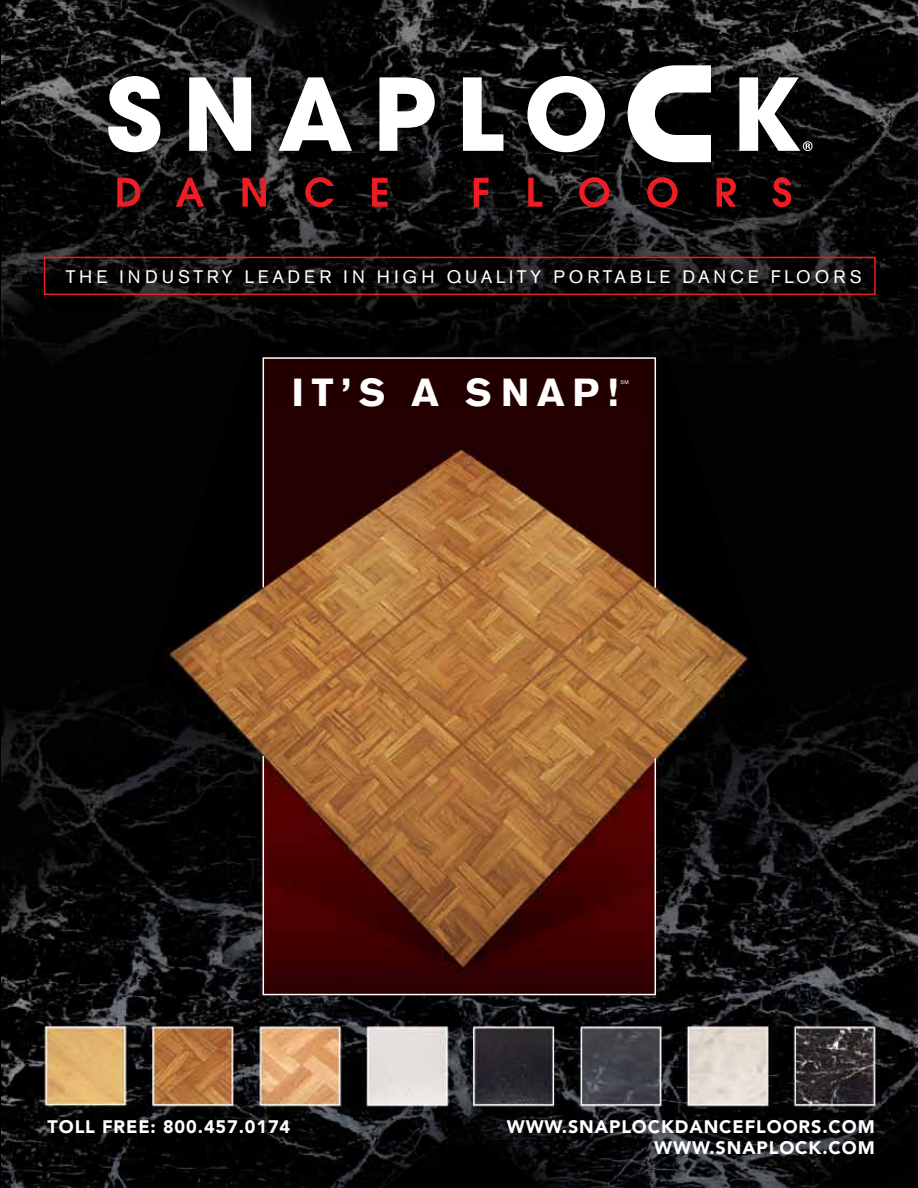
<style>
.page{position:relative;width:918px;height:1188px;background:#fff}
.page>*{position:absolute;margin:0;border:0;box-sizing:border-box;transform-origin:0 0}
.t1{font:700 38.85px "Akzidenz Grotesk BE";letter-spacing:.2em;color:#fff}
.t2{font:900 18px/21px "Avenir";letter-spacing:.05em;color:#fff;text-align:right}
.t3{font:18px "Akzidenz Grotesk BE";letter-spacing:.22em;color:#fff}
.t4{font:5.4px "Akzidenz Grotesk BE";color:#fff}
</style>
<div class="page">
<img style="left:0;top:0;width:918px;height:1188px">
<img style="left:76px;top:33px;width:769px;height:207px">
<svg style="left:108px;top:76px;width:52px;height:76px"></svg>
<svg style="left:189px;top:77px;width:62px;height:74px"></svg>
<svg style="left:279px;top:77px;width:73px;height:74px"></svg>
<svg style="left:379px;top:77px;width:56px;height:74px"></svg>
<svg style="left:463px;top:77px;width:40px;height:74px"></svg>
<svg style="left:527px;top:76px;width:78px;height:76px"></svg>
<svg style="left:628px;top:65px;width:83px;height:97px"></svg>
<svg style="left:739px;top:77px;width:74px;height:74px"></svg>
<svg style="left:117px;top:178px;width:24px;height:29px"></svg>
<svg style="left:176px;top:178px;width:28px;height:29px"></svg>
<svg style="left:242px;top:178px;width:24px;height:29px"></svg>
<svg style="left:305px;top:177px;width:29px;height:30px"></svg>
<svg style="left:372px;top:178px;width:16px;height:29px"></svg>
<svg style="left:474px;top:178px;width:15px;height:29px"></svg>
<svg style="left:528px;top:178px;width:14px;height:29px"></svg>
<svg style="left:579px;top:177px;width:30px;height:30px"></svg>
<svg style="left:647px;top:177px;width:31px;height:30px"></svg>
<svg style="left:717px;top:178px;width:19px;height:29px"></svg>
<svg style="left:772px;top:177px;width:19px;height:30px"></svg>
<div style="left:44px;top:257px;width:832px;height:38px;border:2px solid #ed1d24"></div>
<svg style="left:262px;top:357px;width:395px;height:232px;background:#532918"></svg>
<svg style="left:262px;top:754px;width:395px;height:242px;background:#6f331c"></svg>
<p class="t3" style="left:66px;top:266px;width:798px">THE INDUSTRY LEADER IN HIGH QUALITY PORTABLE DANCE FLOORS</p>
<h1 class="t1" style="left:292px;top:370px;width:328px">IT’S A SNAP!</h1>
<p class="t4" style="left:620px;top:379px;width:10px">SM</p>
<p class="t2" style="left:48px;top:1116px;width:244px">TOLL FREE: 800.457.0174</p>
<p class="t2" style="left:507px;top:1116px;width:369px">WWW.SNAPLOCKDANCEFLOORS.COM<br>WWW.SNAPLOCK.COM</p>
</div>
